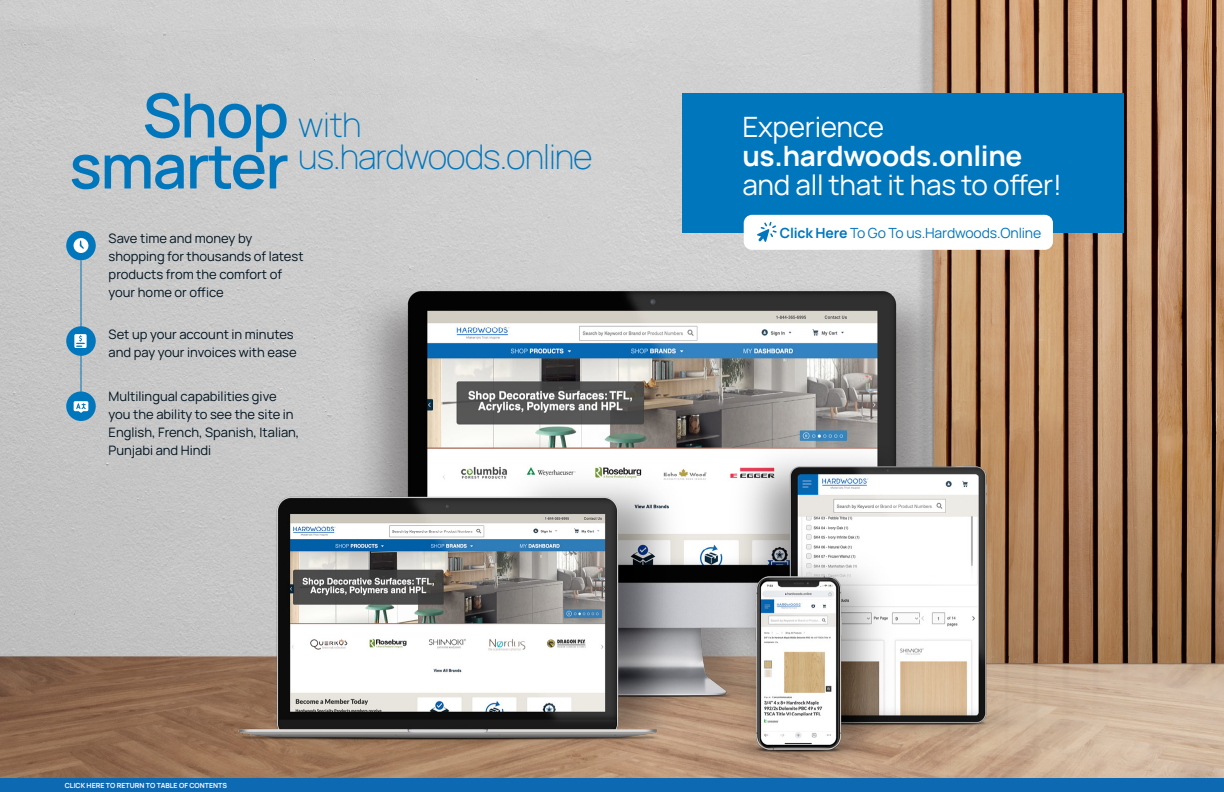
<style>
.page{position:relative;width:1224px;height:792px;background:#fff}
.page>*{position:absolute;margin:0;border:0;box-sizing:border-box;transform-origin:0 0}
.t1{font:600 61px/51px "Manrope";letter-spacing:-.025em;color:#0076bd;text-align:right}
.t2{font:200 34px/32px "Manrope";letter-spacing:-.03em;color:#0076bd}
.t3{font:28px "Manrope";letter-spacing:-.01em;color:#fff}
.t4{font:700 28px "Manrope";letter-spacing:-.01em;color:#fff}
.t5{font:14px "Manrope";letter-spacing:-.01em;color:#0076bd}
.t6{font:13px/18px "Manrope";color:#00131f}
.t7{font:700 7px "Manrope";color:#fef9fb}
.s1{font-weight:700}
</style>
<div class="page">
<div style="left:0;top:778px;width:1224px;height:14px;background:#0d69b1"></div>
<img style="left:0;top:0;width:1224px;height:778px">
<img style="left:135px;top:275px;width:974px;height:494px">
<div style="left:66px;top:231px;width:30px;height:29px;background:#0076bd;border-radius:50%"></div>
<div style="left:66px;top:326px;width:30px;height:30px;background:#0076bd;border-radius:50%"></div>
<div style="left:66px;top:391px;width:30px;height:30px;background:#0076bd;border-radius:50%"></div>
<svg style="left:74px;top:238px;width:15px;height:15px"></svg>
<hr style="left:80px;top:260px;width:2px;height:69px;background:#0076bd">
<hr style="left:80px;top:352px;width:2px;height:51px;background:#0076bd">
<svg style="left:74px;top:334px;width:13px;height:14px"></svg>
<svg style="left:74px;top:401px;width:14px;height:12px"></svg>
<div style="left:683px;top:93px;width:441px;height:140px;background:#0076bd"></div>
<div style="left:744px;top:215px;width:309px;height:35px;background:#fff;border-radius:8px"></div>
<svg style="left:757px;top:222px;width:20px;height:20px"></svg>
<h1 class="t1" style="left:69px;top:85px;width:221px">Shop smarter</h1>
<h2 class="t2" style="left:298px;top:108px;width:296px">with us.hardwoods.online</h2>
<p class="t6" style="left:109px;top:229px;width:196px">Save time and money by shopping for thousands of latest products from the comfort of your home or office</p>
<p class="t6" style="left:109px;top:325px;width:189px">Set up your account in minutes and pay your invoices with ease</p>
<p class="t6" style="left:109px;top:387px;width:192px">Multilingual capabilities give you the ability to see the site in<br>English, French, Spanish, Italian,<br>Punjabi and Hindi</p>
<p class="t7" style="left:65px;top:780px;width:164px">CLICK HERE TO RETURN TO TABLE OF CONTENTS</p>
<h3 class="t3" style="left:742px;top:105px;width:143px">Experience</h3>
<h3 class="t4" style="left:742px;top:132px;width:281px">us.hardwoods.online</h3>
<h3 class="t3" style="left:742px;top:163px;width:321px">and all that it has to offer!</h3>
<p class="t5" style="left:780px;top:222px;width:263px"><span class="s1">Click Here</span> To Go To us.Hardwoods.Online</p>
</div>
